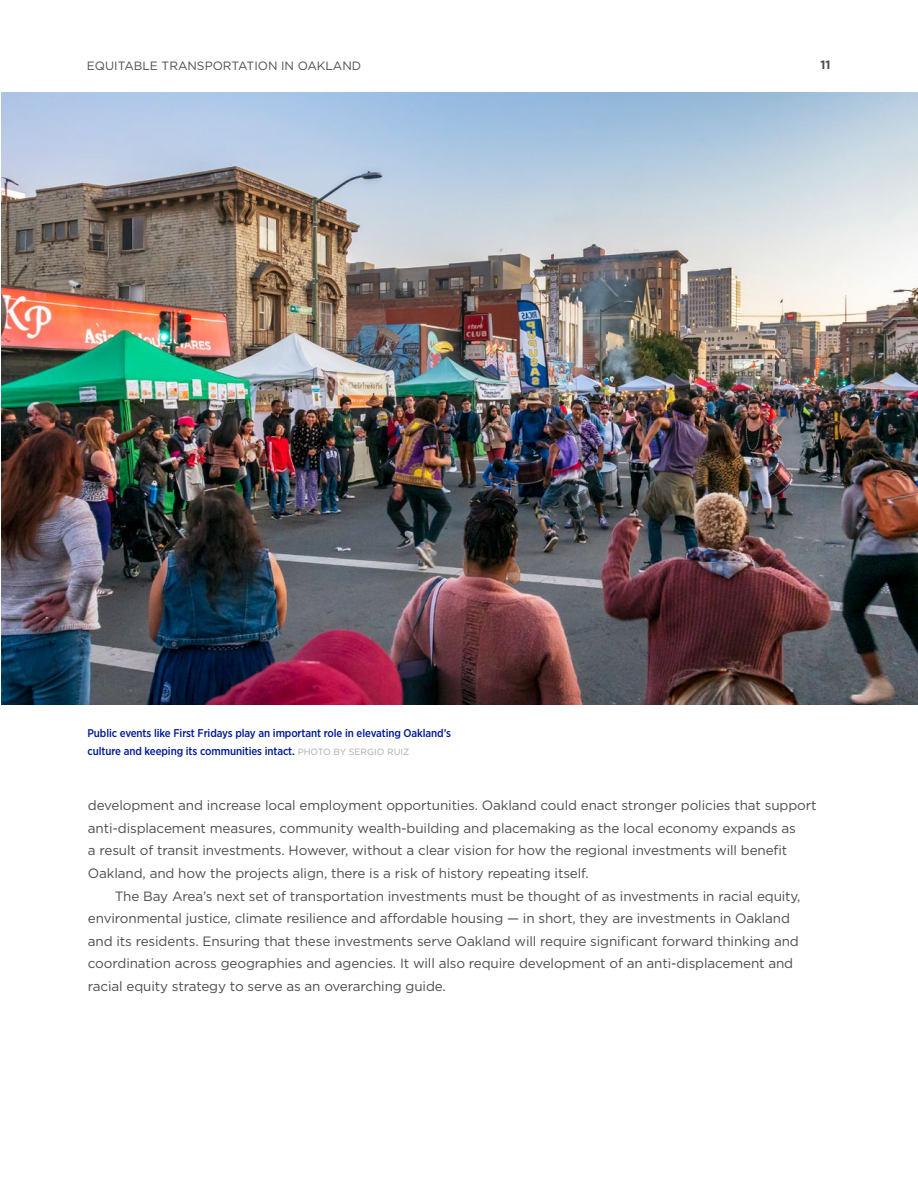
<style>
.page{position:relative;width:918px;height:1188px;background:#fff}
.page>*{position:absolute;margin:0;border:0;box-sizing:border-box;transform-origin:0 0}
.t1{font:13.5px/22.5px "Gotham";letter-spacing:-.01em;color:#4d4d4f}
.t2{font:12px "Gotham";color:#4d4d4f}
.t3{font:700 12px "Gotham";color:#4d4d4f}
.t4{font:500 11.25px/18px "Gotham Narrow";letter-spacing:-.01em;color:#011a98}
.s1{font-family:"Gotham";font-weight:400;font-size:9px;color:#a7a9ac}
</style>
<div class="page">
<img style="left:1px;top:93px;width:917px;height:612px">
<p class="t2" style="left:87px;top:59px;width:276px">EQUITABLE TRANSPORTATION IN OAKLAND</p>
<p class="t3" style="left:820px;top:58px;width:12px">11</p>
<p class="t4" style="left:87px;top:724px;width:365px">Public events like First Fridays play an important role in elevating Oakland’s culture and keeping its communities intact. <span class="s1">PHOTO BY SERGIO RUIZ</span></p>
<p class="t1" style="left:88px;top:794px;width:730px">development and increase local employment opportunities. Oakland could enact stronger policies that support anti-displacement measures, community wealth-building and placemaking as the local economy expands as<br>a result of transit investments. However, without a clear vision for how the regional investments will benefit Oakland, and how the projects align, there is a risk of history repeating itself.</p>
<p class="t1" style="left:88px;top:884px;width:714px;text-indent:27px">The Bay Area’s next set of transportation investments must be thought of as investments in racial equity, environmental justice, climate resilience and affordable housing — in short, they are investments in Oakland and its residents. Ensuring that these investments serve Oakland will require significant forward thinking and coordination across geographies and agencies. It will also require development of an anti-displacement and racial equity strategy to serve as an overarching guide.</p>
</div>
